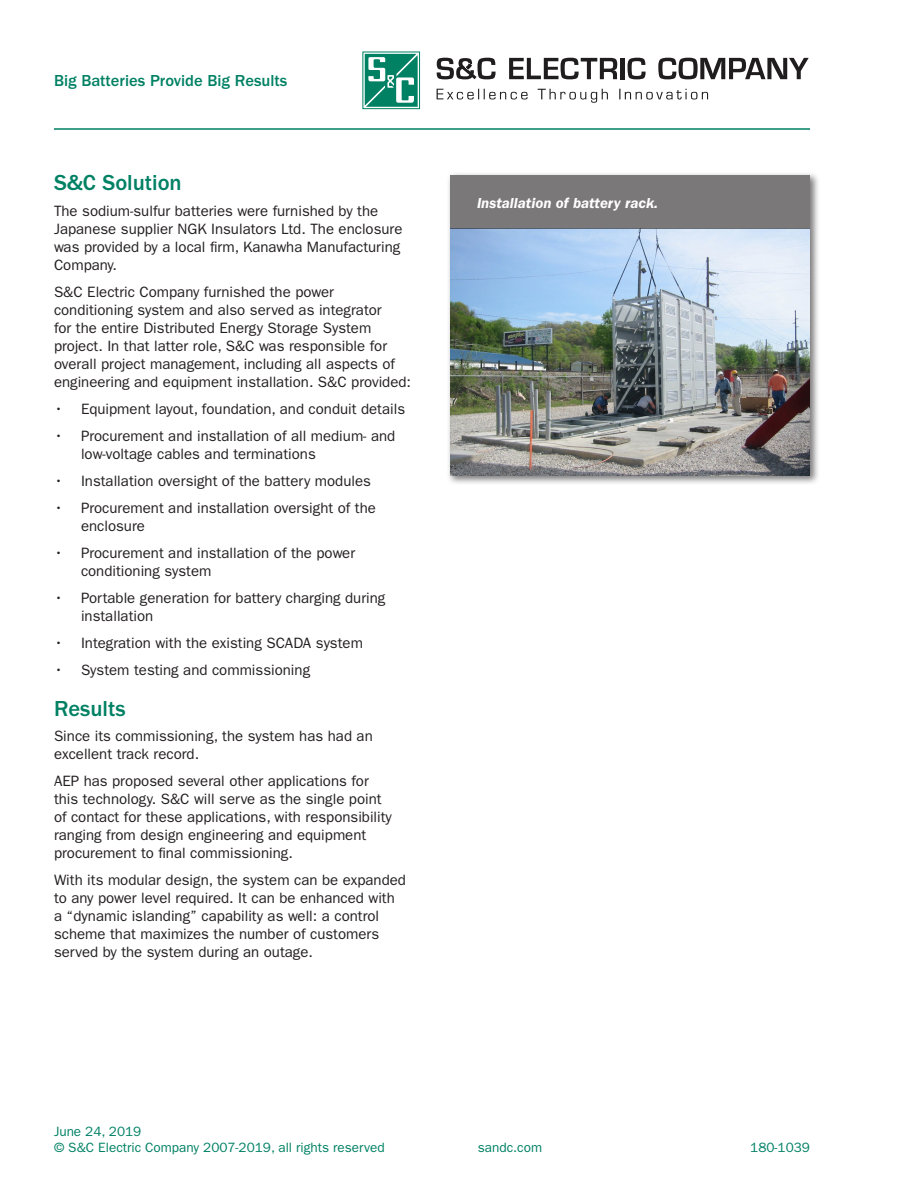
<style>
.page{position:relative;width:918px;height:1188px;background:#fff}
.page>*{position:absolute;margin:0;border:0;box-sizing:border-box;transform-origin:0 0}
.Subheads-Challenge-S{font:500 22.5px "ITC Franklin Gothic Std";color:#008164}
.Page_2_Small_Page_He{font:500 16.5px "ITC Franklin Gothic Std";color:#008164}
.Body{font:15px/18px "ITC Franklin Gothic Std";color:#231f20}
.PhotoCaption-white{font:italic 600 15px "ITC Franklin Gothic Std";color:#fff}
.Master_Page_Footer{font:13.5px/16.5px "ITC Franklin Gothic Std";color:#008164}
</style>
<div class="page">
<hr style="left:54px;top:128px;width:756px;height:2px;background:#008164">
<svg style="left:437px;top:58px;width:59px;height:21px"></svg>
<svg style="left:509px;top:58px;width:108px;height:21px"></svg>
<div style="left:620px;top:58px;width:5px;height:21px;background:#201d1e"></div>
<svg style="left:628px;top:58px;width:18px;height:21px"></svg>
<svg style="left:658px;top:58px;width:151px;height:21px"></svg>
<svg style="left:437px;top:89px;width:271px;height:14px"></svg>
<div style="left:363px;top:52px;width:57px;height:57px;border:1px solid #008164"></div>
<svg style="left:365px;top:54px;width:53px;height:53px"></svg>
<div style="left:447px;top:171px;width:373px;height:314px;background:#231f20;opacity:.6"></div>
<img style="left:450px;top:229px;width:360px;height:246px">
<div style="left:450px;top:175px;width:360px;height:54px;background:#7b7879"></div>
<p class="Page_2_Small_Page_He" style="left:54px;top:71px;width:235px">Big Batteries Provide Big Results</p>
<p class="Subheads-Challenge-S" style="left:54px;top:170px;width:129px">S&amp;C Solution</p>
<p class="Body" style="left:54px;top:202px;width:350px">The sodium-sulfur batteries were furnished by the Japanese supplier NGK Insulators Ltd. The enclosure was provided by a local firm, Kanawha Manufacturing Company.</p>
<p class="Body" style="left:54px;top:283px;width:359px">S&amp;C Electric Company furnished the power conditioning system and also served as integrator<br>for the entire Distributed Energy Storage System project. In that latter role, S&amp;C was responsible for overall project management, including all aspects of engineering and equipment installation. S&amp;C provided:</p>
<p class="Body" style="left:54px;top:400px;width:353px">• Equipment layout, foundation, and conduit details</p>
<p class="Body" style="left:81px;top:427px;width:316px;text-indent:-27px">• Procurement and installation of all medium- and low-voltage cables and terminations</p>
<p class="Body" style="left:54px;top:472px;width:318px">• Installation oversight of the battery modules</p>
<p class="Body" style="left:81px;top:499px;width:296px;text-indent:-27px">• Procurement and installation oversight of the enclosure</p>
<p class="Body" style="left:81px;top:544px;width:276px;text-indent:-27px">• Procurement and installation of the power conditioning system</p>
<p class="Body" style="left:81px;top:589px;width:306px;text-indent:-27px">• Portable generation for battery charging during installation</p>
<p class="Body" style="left:54px;top:634px;width:310px">• Integration with the existing SCADA system</p>
<p class="Body" style="left:54px;top:661px;width:258px">• System testing and commissioning</p>
<p class="Subheads-Challenge-S" style="left:54px;top:696px;width:73px">Results</p>
<p class="Body" style="left:54px;top:727px;width:320px">Since its commissioning, the system has had an excellent track record.</p>
<p class="Body" style="left:54px;top:772px;width:339px">AEP has proposed several other applications for this technology. S&amp;C will serve as the single point of contact for these applications, with responsibility ranging from design engineering and equipment procurement to final commissioning.</p>
<p class="Body" style="left:54px;top:871px;width:354px">With its modular design, the system can be expanded to any power level required. It can be enhanced with a “dynamic islanding” capability as well: a control scheme that maximizes the number of customers served by the system during an outage.</p>
<p class="Master_Page_Footer" style="left:54px;top:1123px;width:332px">June 24, 2019<br>© S&amp;C Electric Company 2007-2019, all rights reserved</p>
<p class="PhotoCaption-white" style="left:477px;top:194px;width:183px">Installation of battery rack.</p>
<p class="Master_Page_Footer" style="left:478px;top:1140px;width:66px">sandc.com</p>
<p class="Master_Page_Footer" style="left:750px;top:1140px;width:61px">180-1039</p>
</div>
